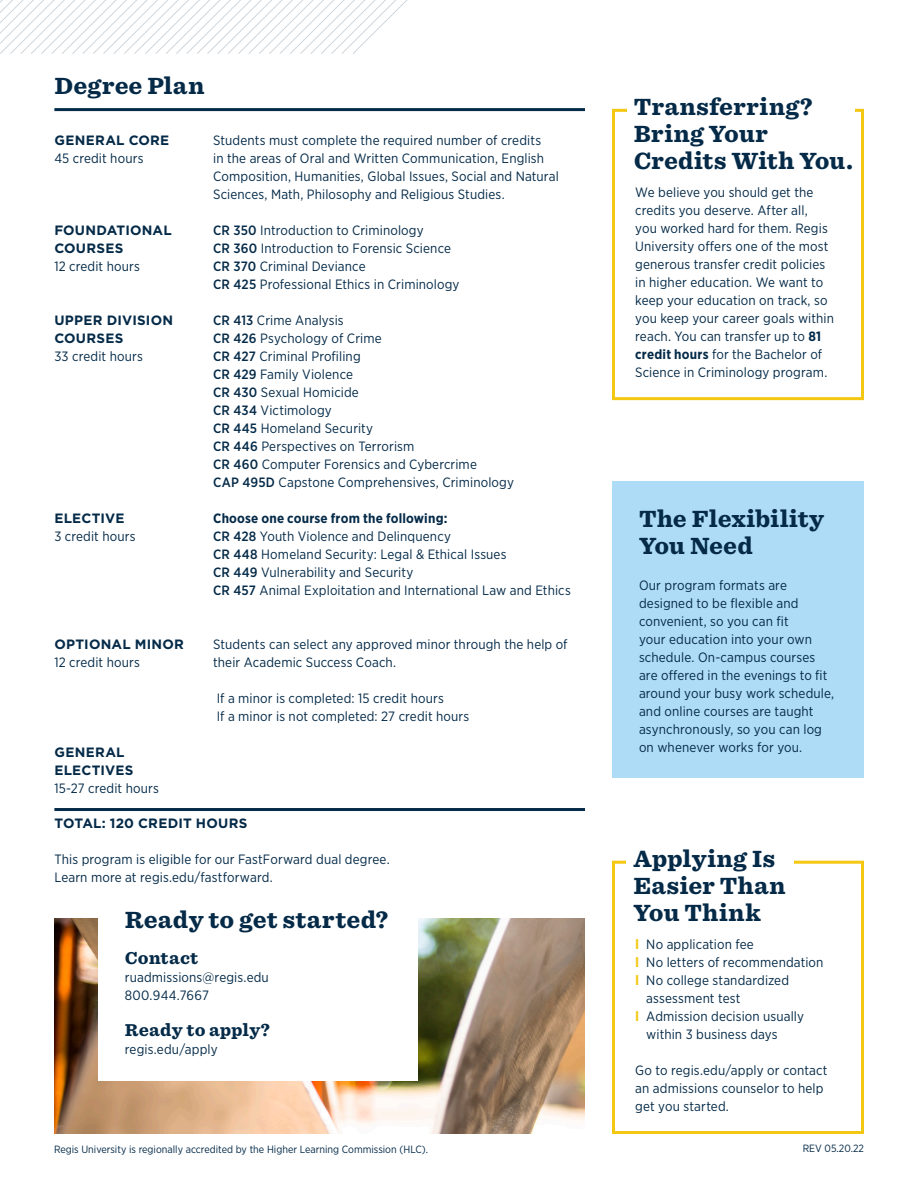
<style>
.page{position:relative;width:918px;height:1188px;background:#fff}
.page>*{position:absolute;margin:0;border:0;box-sizing:border-box;transform-origin:0 0}
.t1{font:900 22.5px/27px "Sentinel S Sm";color:#042a48}
.t2{font:900 16.5px "Sentinel S Sm";letter-spacing:.01em;color:#042a48}
.t3{font:13.5px/18px "Gotham Narrow";letter-spacing:.01em;color:#042a48}
.t4{font:700 13.5px/18px "Gotham";letter-spacing:.015em;color:#042a48}
.t5{font:700 13.5px "Gotham Narrow";letter-spacing:.015em;color:#042a48}
.Accreditation{font:10.5px "Gotham Narrow";color:#042a48}
.s1{font-weight:500}
.s2{font-weight:700}
.s3{font-family:"Gotham";font-weight:700;color:#f3c712}
</style>
<div class="page">
<div style="left:612px;top:109px;width:252px;height:291px;border:3px solid #f3c712"></div>
<div style="left:627px;top:90px;width:227px;height:86px;background:#fff"></div>
<div style="left:612px;top:482px;width:252px;height:296px;background:#aedbf5"></div>
<hr style="left:54px;top:108px;width:531px;height:3px;background:#042a48">
<hr style="left:54px;top:808px;width:531px;height:3px;background:#042a48">
<div style="left:612px;top:861px;width:252px;height:273px;border:3px solid #f3c712"></div>
<div style="left:627px;top:842px;width:167px;height:85px;background:#fff"></div>
<svg style="left:0;top:0;width:407px;height:54px"></svg>
<img style="left:54px;top:919px;width:531px;height:214px">
<div style="left:98px;top:903px;width:320px;height:178px;background:#fff"></div>
<p class="t1" style="left:54px;top:72px;width:152px">Degree Plan</p>
<p class="t4" style="left:54px;top:131px;width:116px">GENERAL CORE</p>
<p class="t3" style="left:54px;top:149px;width:91px">45 credit hours</p>
<p class="t4" style="left:54px;top:221px;width:119px">FOUNDATIONAL</p>
<p class="t4" style="left:54px;top:239px;width:70px">COURSES</p>
<p class="t3" style="left:54px;top:257px;width:87px">12 credit hours</p>
<p class="t4" style="left:54px;top:311px;width:120px">UPPER DIVISION<br>COURSES</p>
<p class="t3" style="left:54px;top:347px;width:90px">33 credit hours</p>
<p class="t4" style="left:54px;top:509px;width:72px">ELECTIVE</p>
<p class="t3" style="left:54px;top:527px;width:83px">3 credit hours</p>
<p class="t3" style="left:213px;top:131px;width:347px">Students must complete the required number of credits<br>in the areas of Oral and Written Communication, English Composition, Humanities, Global Issues, Social and Natural Sciences, Math, Philosophy and Religious Studies.</p>
<p class="t3" style="left:213px;top:221px;width:212px"><span class="s1">CR 350</span> Introduction to Criminology</p>
<p class="t3" style="left:213px;top:239px;width:239px"><span class="s1">CR 360</span> Introduction to Forensic Science</p>
<p class="t3" style="left:213px;top:257px;width:154px"><span class="s1">CR 370</span> Criminal Deviance</p>
<p class="t3" style="left:213px;top:275px;width:248px"><span class="s1">CR 425</span> Professional Ethics in Criminology</p>
<p class="t3" style="left:213px;top:311px;width:132px"><span class="s1">CR 413</span> Crime Analysis</p>
<p class="t3" style="left:213px;top:329px;width:170px"><span class="s1">CR 426</span> Psychology of Crime</p>
<p class="t3" style="left:213px;top:347px;width:149px"><span class="s1">CR 427</span> Criminal Profiling</p>
<p class="t3" style="left:213px;top:365px;width:141px"><span class="s1">CR 429</span> Family Violence</p>
<p class="t3" style="left:213px;top:383px;width:147px"><span class="s1">CR 430</span> Sexual Homicide</p>
<p class="t3" style="left:213px;top:401px;width:120px"><span class="s1">CR 434</span> Victimology</p>
<p class="t3" style="left:213px;top:419px;width:162px"><span class="s1">CR 445</span> Homeland Security</p>
<p class="t3" style="left:213px;top:437px;width:203px"><span class="s1">CR 446</span> Perspectives on Terrorism</p>
<p class="t3" style="left:213px;top:455px;width:265px"><span class="s1">CR 460</span> Computer Forensics and Cybercrime</p>
<p class="t3" style="left:213px;top:473px;width:302px"><span class="s1">CAP 495D</span> Capstone Comprehensives, Criminology</p>
<p class="t5" style="left:213px;top:509px;width:236px">Choose one course from the following:</p>
<p class="t3" style="left:213px;top:527px;width:239px"><span class="s1">CR 428</span> Youth Violence and Delinquency</p>
<p class="t3" style="left:213px;top:545px;width:295px"><span class="s1">CR 448</span> Homeland Security: Legal &amp; Ethical Issues</p>
<p class="t3" style="left:213px;top:563px;width:202px"><span class="s1">CR 449</span> Vulnerability and Security</p>
<p class="t3" style="left:213px;top:581px;width:359px"><span class="s1">CR 457</span> Animal Exploitation and International Law and Ethics</p>
<p class="t4" style="left:54px;top:635px;width:131px">OPTIONAL MINOR</p>
<p class="t3" style="left:54px;top:653px;width:87px">12 credit hours</p>
<p class="t4" style="left:54px;top:743px;width:81px">GENERAL<br>ELECTIVES</p>
<p class="t3" style="left:54px;top:779px;width:106px">15-27 credit hours</p>
<p class="t3" style="left:213px;top:635px;width:356px">Students can select any approved minor through the help of their Academic Success Coach.</p>
<p class="t3" style="left:217px;top:689px;width:229px">If a minor is completed: 15 credit hours</p>
<p class="t3" style="left:217px;top:707px;width:254px">If a minor is not completed: 27 credit hours</p>
<p class="t4" style="left:54px;top:814px;width:194px">TOTAL: 120 CREDIT HOURS</p>
<p class="t3" style="left:54px;top:850px;width:337px">This program is eligible for our FastForward dual degree.<br>Learn more at regis.edu/fastforward.</p>
<p class="t1" style="left:634px;top:92px;width:221px">Transferring?<br>Bring Your<br>Credits With You.</p>
<p class="t3" style="left:635px;top:183px;width:200px">We believe you should get the credits you deserve. After all,<br>you worked hard for them. Regis<br>University offers one of the most generous transfer credit policies in higher education. We want to keep your education on track, so you keep your career goals within reach. You can transfer up to <span class="s2">81 credit hours</span> for the Bachelor of<br>Science in Criminology program.</p>
<p class="t1" style="left:639px;top:504px;width:187px">The Flexibility<br>You Need</p>
<p class="t3" style="left:639px;top:575px;width:197px">Our program formats are designed to be flexible and convenient, so you can fit<br>your education into your own schedule. On-campus courses are offered in the evenings to fit around your busy work schedule, and online courses are taught asynchronously, so you can log on whenever works for you.</p>
<p class="t1" style="left:633px;top:844px;width:154px">Applying Is<br>Easier Than</p>
<p class="t1" style="left:125px;top:905px;width:265px">Ready to get started?</p>
<p class="t1" style="left:633px;top:898px;width:129px">You Think</p>
<p class="t2" style="left:125px;top:943px;width:75px">Contact</p>
<p class="t3" style="left:125px;top:968px;width:145px">ruadmissions@regis.edu</p>
<p class="t3" style="left:125px;top:986px;width:86px">800.944.7667</p>
<p class="t2" style="left:125px;top:1015px;width:147px">Ready to apply?</p>
<p class="t3" style="left:125px;top:1040px;width:94px">regis.edu/apply</p>
<p class="t3" style="left:635px;top:935px;width:120px"><span class="s3">l</span> No application fee</p>
<p class="t3" style="left:635px;top:953px;width:190px"><span class="s3">l</span> No letters of recommendation</p>
<p class="t3" style="left:646px;top:971px;width:144px;text-indent:-11px"><span class="s3">l</span> No college standardized assessment test</p>
<p class="t3" style="left:646px;top:1007px;width:159px;text-indent:-11px"><span class="s3">l</span> Admission decision usually within 3 business days</p>
<p class="t3" style="left:635px;top:1061px;width:194px">Go to regis.edu/apply or contact an admissions counselor to help get you started.</p>
<p class="Accreditation" style="left:54px;top:1142px;width:376px">Regis University is regionally accredited by the Higher Learning Commission (HLC).</p>
<p class="Accreditation" style="left:803px;top:1142px;width:63px">REV 05.20.22</p>
</div>
